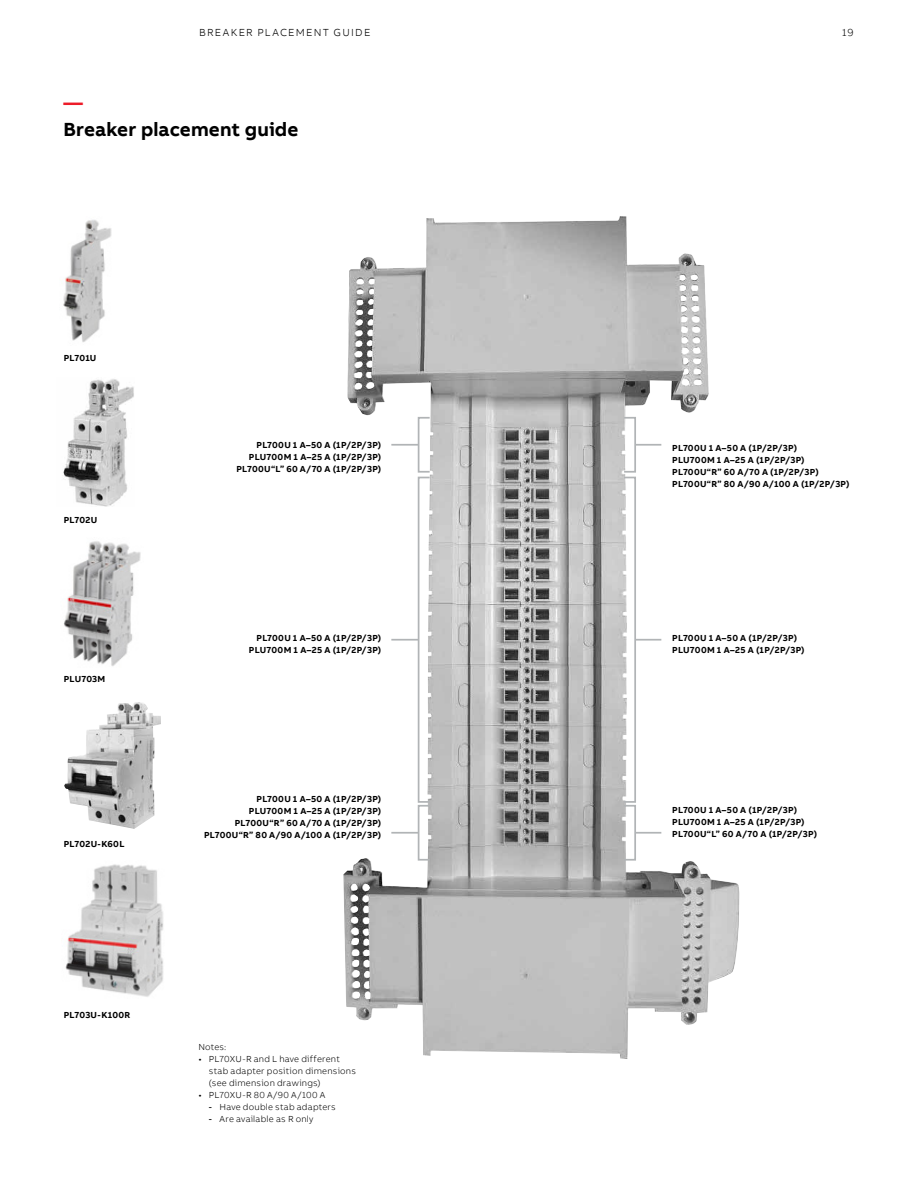
<style>
.page{position:relative;width:918px;height:1188px;background:#fff}
.page>*{position:absolute;margin:0;border:0;box-sizing:border-box;transform-origin:0 0}
.t1{font:700 19.5px "AB Bvoice";letter-spacing:.005em;color:#000}
.t2{font:700 19.5px "AB Bvoice";color:#ed1c29}
.t3{font:300 10.5px "AB Bvoice";letter-spacing:.12em;color:#000}
.t4{font:700 9px/12px "AB Bvoice";letter-spacing:.025em;color:#000;text-align:right}
.t5{font:300 9px/12px "AB Bvoice";letter-spacing:.025em;color:#000}
.s1{font-weight:400}
</style>
<div class="page">
<img style="left:343px;top:218px;width:396px;height:841px">
<img style="left:63px;top:220px;width:49px;height:122px">
<hr style="left:391px;top:444px;width:27px;height:2px;background:#b1b4b6">
<hr style="left:391px;top:639px;width:27px;height:2px;background:#b1b4b6">
<svg style="left:417px;top:416px;width:14px;height:445px"></svg>
<hr style="left:391px;top:832px;width:27px;height:2px;background:#b1b4b6">
<hr style="left:635px;top:444px;width:26px;height:2px;background:#b1b4b6">
<hr style="left:635px;top:639px;width:26px;height:2px;background:#b1b4b6">
<svg style="left:622px;top:416px;width:15px;height:445px"></svg>
<hr style="left:635px;top:832px;width:26px;height:2px;background:#b1b4b6">
<img style="left:64px;top:702px;width:97px;height:127px">
<img style="left:64px;top:541px;width:77px;height:125px">
<img style="left:63px;top:379px;width:71px;height:128px">
<img style="left:65px;top:864px;width:98px;height:133px">
<p class="t3" style="left:199px;top:26px;width:173px">BREAKER PLACEMENT GUIDE</p>
<h1 class="t2" style="left:63px;top:90px;width:21px">—</h1>
<h1 class="t1" style="left:63px;top:117px;width:237px">Breaker placement guide</h1>
<p class="t4" style="left:64px;top:352px;width:34px">PL701U</p>
<p class="t4" style="left:64px;top:514px;width:35px">PL702U</p>
<p class="t4" style="left:64px;top:673px;width:43px">PLU703M</p>
<p class="t4" style="left:236px;top:439px;width:146px">PL700U 1 A–50 A (1P/2P/3P)<br>PLU700M 1 A–25 A (1P/2P/3P)<br>PL700U“L” 60 A/70 A (1P/2P/3P)</p>
<p class="t4" style="left:249px;top:632px;width:134px">PL700U 1 A–50 A (1P/2P/3P)<br>PLU700M 1 A–25 A (1P/2P/3P)</p>
<p class="t3" style="left:842px;top:26px;width:13px">19</p>
<p class="t4" style="left:672px;top:442px;width:179px;text-align:left">PL700U 1 A–50 A (1P/2P/3P)<br>PLU700M 1 A–25 A (1P/2P/3P)<br>PL700U“R” 60 A/70 A (1P/2P/3P)<br>PL700U“R” 80 A/90 A/100 A (1P/2P/3P)</p>
<p class="t4" style="left:672px;top:632px;width:134px;text-align:left">PL700U 1 A–50 A (1P/2P/3P)<br>PLU700M 1 A–25 A (1P/2P/3P)</p>
<p class="t4" style="left:64px;top:838px;width:62px">PL702U-K60L</p>
<p class="t4" style="left:64px;top:1009px;width:68px">PL703U-K100R</p>
<p class="t4" style="left:204px;top:793px;width:179px">PL700U 1 A–50 A (1P/2P/3P)<br>PLU700M 1 A–25 A (1P/2P/3P)<br>PL700U“R” 60 A/70 A (1P/2P/3P)<br>PL700U“R” 80 A/90 A/100 A (1P/2P/3P)</p>
<p class="t4" style="left:672px;top:804px;width:146px;text-align:left">PL700U 1 A–50 A (1P/2P/3P)<br>PLU700M 1 A–25 A (1P/2P/3P)<br>PL700U“L” 60 A/70 A (1P/2P/3P)</p>
<p class="t5" style="left:198px;top:1041px;width:30px">Notes:</p>
<p class="t5" style="left:209px;top:1053px;width:149px;text-indent:-11px">• PL70XU-R and L have different stab adapter position dimensions (see dimension drawings)</p>
<p class="t5" style="left:198px;top:1089px;width:128px">• PL70XU-R 80 A/90 A/100 A</p>
<p class="t5" style="left:209px;top:1101px;width:128px"><span class="s1">-</span> Have double stab adapters</p>
<p class="t5" style="left:209px;top:1113px;width:106px"><span class="s1">-</span> Are available as R only</p>
</div>
